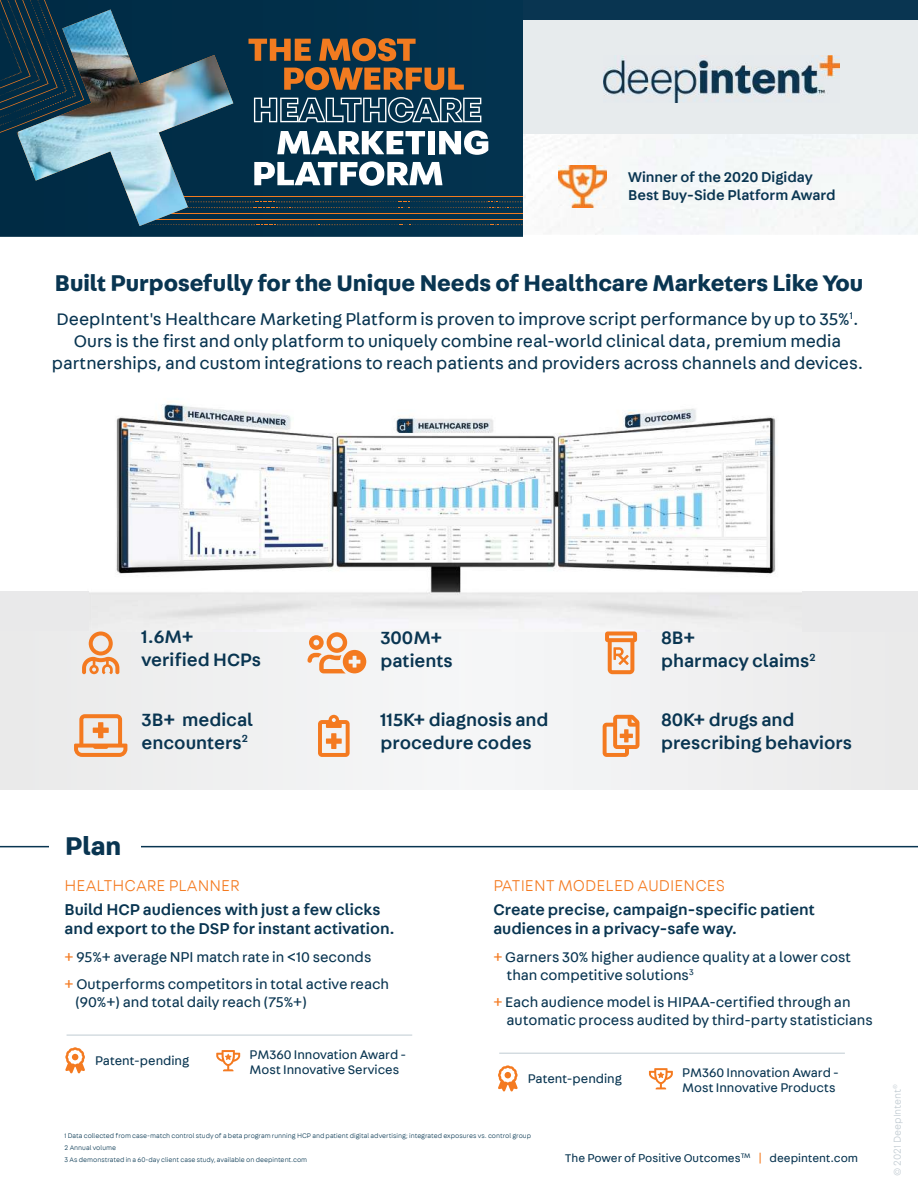
<style>
.page{position:relative;width:918px;height:1188px;background:#fff}
.page>*{position:absolute;margin:0;border:0;box-sizing:border-box;transform-origin:0 0}
.t1{font:700 27px "Fabriga";color:#093551}
.t2{font:700 24px "Fabriga";color:#093551}
.t3{font:500 19.05px/22.8px "Fabriga";color:#093551}
.t4{font:18px/21.6px "Fabriga";color:#093551;text-align:center}
.t5{font:500 16.5px/19.5px "Fabriga";color:#093551}
.t6{font:300 16.5px "Fabriga";color:#f47a20}
.t7{font:15px/18px "Fabriga";color:#093551}
.t8{font:500 15px/18px "Fabriga";color:#093551}
.t9{font:13.2px/14.5px "Fabriga";color:#093551}
.t10{font:12px "Fabriga";color:#093551}
.t11{font:300 10.5px "Fabriga";color:#c0cad1}
.t12{font:300 7.05px/12px "Fabriga";color:#03344f}
.s1{color:#f47a20}
</style>
<div class="page">
<img style="left:88px;top:402px;width:714px;height:230px">
<div style="left:524px;top:134px;width:394px;height:101px;background:#f6f8f8"></div>
<div style="left:517px;top:17px;width:401px;height:117px;background:#e7ebed"></div>
<div style="left:517px;top:0;width:401px;height:19px;background:#093551"></div>
<img style="left:604px;top:56px;width:235px;height:46px">
<img style="left:559px;top:165px;width:48px;height:43px">
<div style="left:0;top:591px;width:88px;height:40px;background:#e9e9ea"></div>
<div style="left:802px;top:591px;width:116px;height:41px;background:#e9e9ea"></div>
<svg style="left:307px;top:632px;width:59px;height:41px"></svg>
<svg style="left:605px;top:631px;width:32px;height:43px"></svg>
<svg style="left:82px;top:631px;width:37px;height:43px;background:#efc09e"></svg>
<div style="left:0;top:0;width:523px;height:237px;background:#02314c"></div>
<hr style="left:144px;top:219px;width:379px;height:1px;background:#f27b20">
<hr style="left:143px;top:213px;width:380px;height:1px;background:#f27b20">
<hr style="left:147px;top:197px;width:376px;height:1px;background:#f27b20">
<svg style="left:233px;top:224px;width:289px;height:2px"></svg>
<svg style="left:233px;top:202px;width:290px;height:7px;background:#0f3449"></svg>
<img style="left:17px;top:10px;width:216px;height:216px">
<svg style="left:0;top:0;width:84px;height:206px;background:#264d61"></svg>
<svg style="left:254px;top:97px;width:227px;height:26px;background:#44667a"></svg>
<svg style="left:277px;top:131px;width:148px;height:23px"></svg>
<div style="left:428px;top:131px;width:7px;height:23px;background:#fff"></div>
<svg style="left:439px;top:130px;width:49px;height:25px"></svg>
<svg style="left:249px;top:39px;width:62px;height:22px"></svg>
<svg style="left:319px;top:38px;width:97px;height:23px;background:#8c5b32"></svg>
<svg style="left:254px;top:161px;width:188px;height:25px"></svg>
<svg style="left:284px;top:67px;width:180px;height:23px;background:#8e5c31"></svg>
<hr style="left:0;top:846px;width:918px;height:1px;background:#093551">
<div style="left:49px;top:829px;width:92px;height:34px;background:#fff"></div>
<svg style="left:74px;top:714px;width:53px;height:43px;background:#efbb95"></svg>
<svg style="left:318px;top:715px;width:32px;height:42px"></svg>
<svg style="left:603px;top:715px;width:36px;height:42px"></svg>
<svg style="left:65px;top:1047px;width:20px;height:26px"></svg>
<svg style="left:216px;top:1050px;width:24px;height:21px"></svg>
<hr style="left:67px;top:1035px;width:345px;height:1px;background:#c0cbd2">
<svg style="left:498px;top:1065px;width:20px;height:26px"></svg>
<svg style="left:649px;top:1068px;width:24px;height:21px"></svg>
<hr style="left:499px;top:1053px;width:346px;height:1px;background:#c0cbd2">
<p class="t8" style="left:628px;top:169px;width:209px">Winner of the 2020 Digiday<br>Best Buy-Side Platform Award</p>
<h2 class="t2" style="left:55px;top:274px;width:810px">Built Purposefully for the Unique Needs of Healthcare Marketers Like You</h2>
<p class="t4" style="left:52px;top:309px;width:813px">DeepIntent's Healthcare Marketing Platform is proven to improve script performance by up to 35%<sup>1</sup>.<br>Ours is the first and only platform to uniquely combine real-world clinical data, premium media partnerships, and custom integrations to reach patients and providers across channels and devices.</p>
<p class="t3" style="left:142px;top:626px;width:121px">1.6M+ verified HCPs</p>
<p class="t3" style="left:380px;top:628px;width:74px">300M+ patients</p>
<p class="t3" style="left:661px;top:626px;width:156px">8B+ ฀<br>pharmacy claims<sup>2</sup></p>
<p class="t3" style="left:142px;top:707px;width:113px">3B+ ฀medical encounters<sup>2</sup></p>
<p class="t3" style="left:661px;top:709px;width:193px">80K+ drugs and prescribing behaviors</p>
<p class="t3" style="left:380px;top:709px;width:170px">115K+ diagnosis and procedure codes</p>
<h1 class="t1" style="left:65px;top:836px;width:58px">Plan</h1>
<p class="t6" style="left:65px;top:879px;width:177px">HEALTHCARE PLANNER</p>
<p class="t5" style="left:65px;top:899px;width:332px">Build HCP audiences with just a few clicks and export to the DSP for instant activation.</p>
<p class="t7" style="left:65px;top:943px;width:326px;line-height:27px"><span class="s1">+</span> 95%+ average NPI match rate in &lt;10 seconds<br><span class="s1">+</span> Outperforms competitors in total active reach</p>
<p class="t7" style="left:75px;top:993px;width:233px">(90%+) and total daily reach (75%+)</p>
<p class="t9" style="left:95px;top:1053px;width:96px">Patent-pending</p>
<p class="t9" style="left:250px;top:1047px;width:158px">PM360 Innovation Award -<br>Most Innovative Services</p>
<p class="t6" style="left:493px;top:879px;width:233px">PATIENT MODELED AUDIENCES</p>
<p class="t5" style="left:493px;top:899px;width:323px">Create precise, campaign-specific patient audiences in a privacy-safe way.</p>
<p class="t7" style="left:507px;top:948px;width:346px;text-indent:-13px"><span class="s1">+</span> Garners 30% higher audience quality at a lower cost than competitive solutions<sup>3</sup></p>
<p class="t7" style="left:507px;top:993px;width:368px;text-indent:-13px"><span class="s1">+</span> Each audience model is HIPAA-certified through an automatic process audited by third-party statisticians</p>
<p class="t9" style="left:528px;top:1071px;width:96px">Patent-pending</p>
<p class="t9" style="left:682px;top:1065px;width:158px">PM360 Innovation Award -<br>Most Innovative Products</p>
<p class="t12" style="left:65px;top:1131px;width:468px">1 Data collected from case-match control study of a beta program running HCP and patient digital advertising; integrated exposures vs. control group<br>2 Annual volume<br>3 As demonstrated in a 60-day client case study, available on deepintent.com</p>
<p class="t10" style="left:565px;top:1150px;width:295px">The Power of Positive Outcomes<sup>TM</sup> <span class="s1">|</span> deepintent.com</p>
<p class="t11" style="left:893px;top:1176px;width:93px;rotate:-90deg">© 2021 DeepIntent<sup>®</sup></p>
</div>
